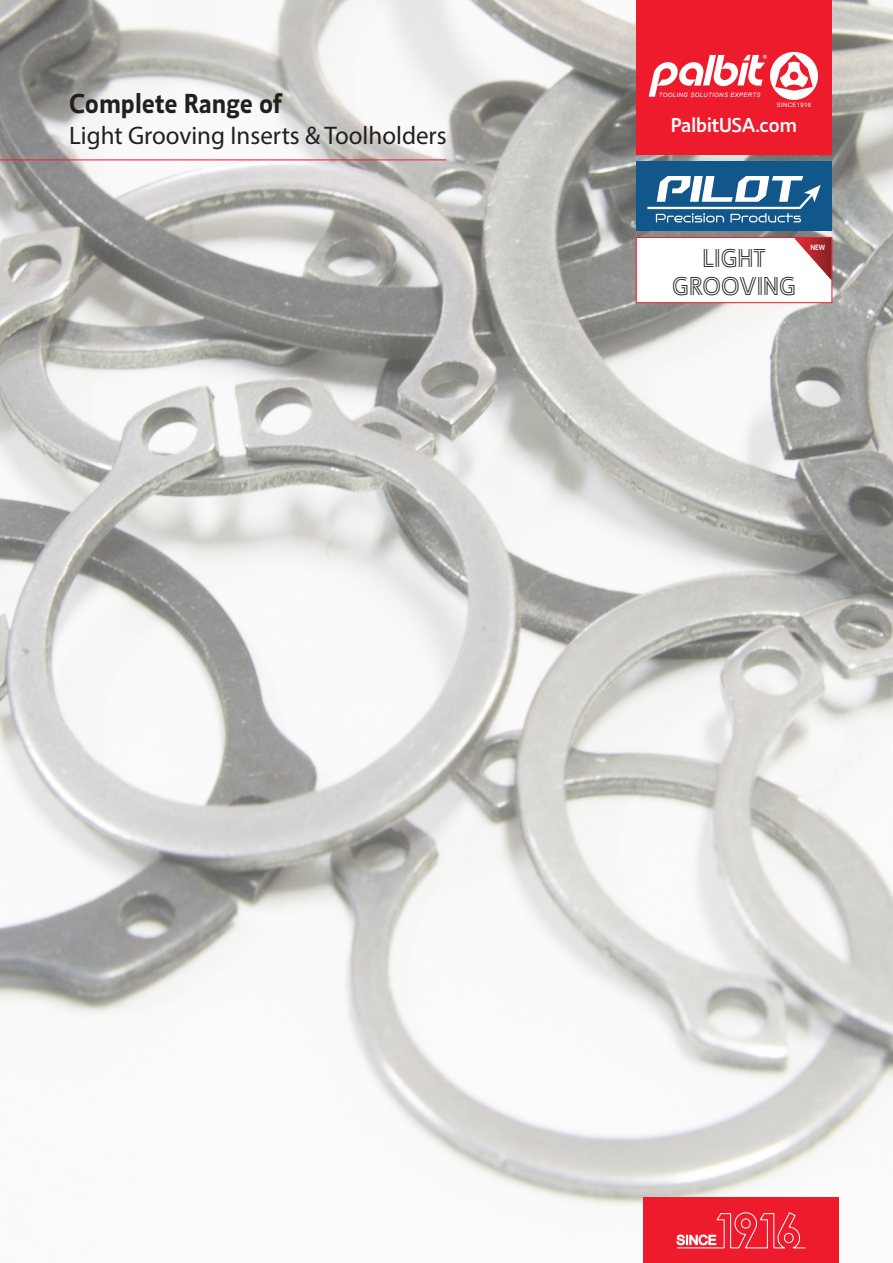
<style>
.page{position:relative;width:893px;height:1263px;background:#fff}
.page>*{position:absolute;margin:0;border:0;box-sizing:border-box;transform-origin:0 0}
.t1{font:25.5px "Myriad Pro";color:#231f20}
.t2{font:700 25.5px "Ligurino Rg";color:#231f20}
.t3{font:24px "Ligurino Ol";color:#231f20}
.t4{font:18.75px "Ligurino Rg";color:#fff;scale:1.05 1}
.t5{font:7.05px "Ligurino Rg";color:#fff}
.t6{font:italic 6px "Arial";letter-spacing:.06em;color:#fff}
.t7{font:6px "Arial";letter-spacing:.05em;color:#fff}
</style>
<div class="page">
<img style="left:0;top:0;width:893px;height:1206px">
<hr style="left:0;top:160px;width:446px;height:1px;background:#ee1b2c">
<div style="left:636px;top:237px;width:196px;height:66px;background:#fff;border:1px solid #ee1b2c"></div>
<svg style="left:794px;top:238px;width:37px;height:42px"></svg>
<div style="left:643px;top:1197px;width:196px;height:66px;background:#ee1b2c"></div>
<svg style="left:676px;top:1212px;width:130px;height:36px"></svg>
<div style="left:636px;top:0;width:196px;height:154px;background:#ee1b2c"></div>
<div style="left:636px;top:161px;width:196px;height:69px;background:#11578b"></div>
<svg style="left:649px;top:52px;width:169px;height:48px"></svg>
<svg style="left:647px;top:176px;width:174px;height:46px"></svg>
<p class="t2" style="left:69px;top:83px;width:215px">Complete Range of</p>
<p class="t1" style="left:69px;top:120px;width:379px">Light Grooving Inserts &amp; Toolholders</p>
<p class="t6" style="left:659px;top:91px;width:103px">TOOLING SOLUTIONS EXPERTS</p>
<p class="t4" style="left:671px;top:110px;width:122px">PalbitUSA.com</p>
<p class="t7" style="left:777px;top:101px;width:36px">SINCE1916</p>
<p class="t3" style="left:703px;top:238px;width:64px">LIGHT</p>
<p class="t3" style="left:672px;top:267px;width:125px">GROOVING</p>
<p class="t5" style="left:810px;top:242px;width:16px">NEW</p>
</div>
